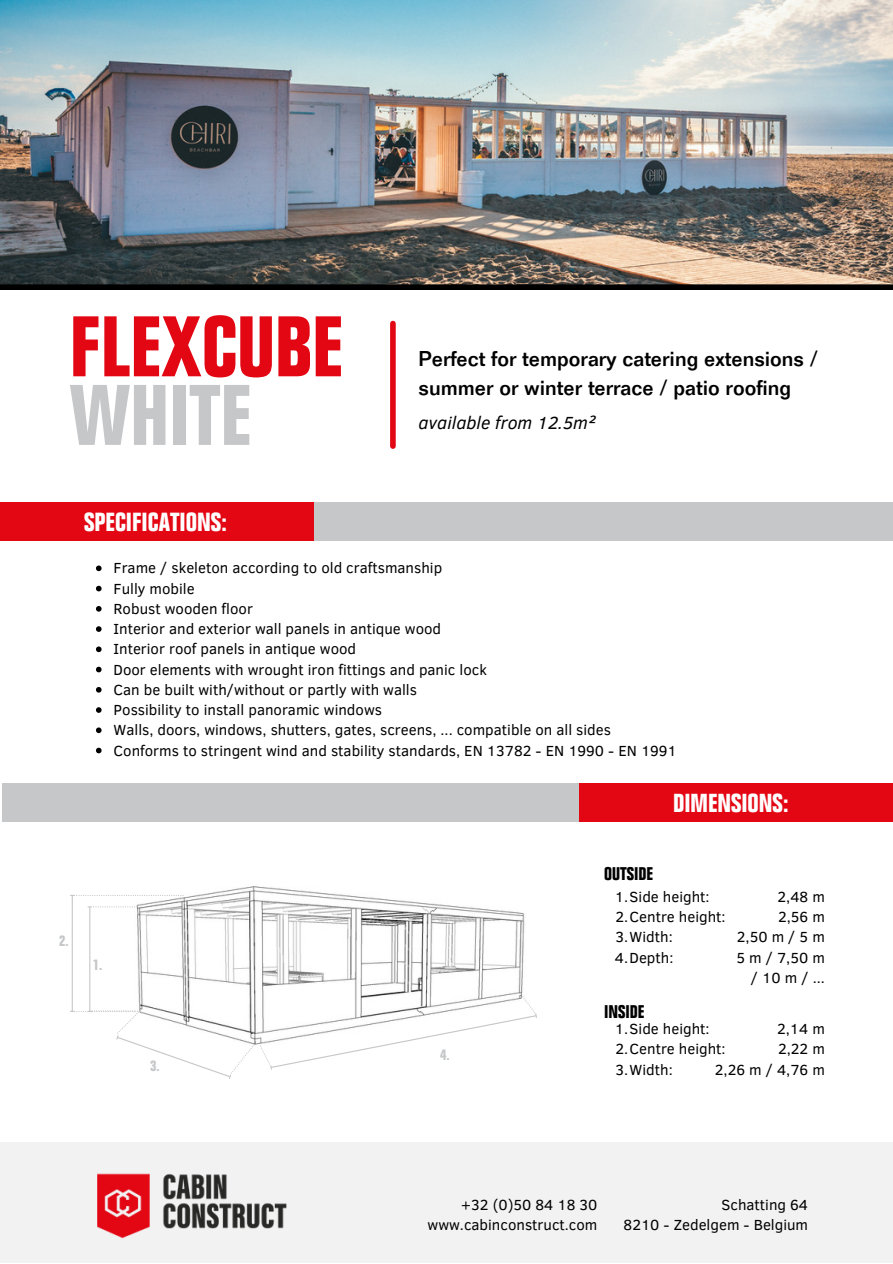
<style>
.page{position:relative;width:893px;height:1264px;background:#fff}
.page>*{position:absolute;margin:0;border:0;box-sizing:border-box;transform-origin:0 0}
.t1{font:700 condensed 83.85px "Folio Std";color:#e30613}
.t2{font:700 condensed 83.85px "Folio Std";color:#c6c7c9}
.t3{font:700 condensed 25.65px "Folio Std";color:#fff}
.t4{font:700 condensed 25.5px "Folio Std";color:#fff}
.t5{font:500 21px/29.2px "Folio Std";color:#000}
.t6{font:italic 18px "Clear Sans";color:#000}
.t7{font:700 condensed 18px "Folio Std";color:#000}
.t8{font:15px/20.2px "Clear Sans";color:#000}
.t9{font:15px/20.2px "Clear Sans";letter-spacing:.135em;color:#000;text-align:right}
.t10{font:700 condensed 15px "Folio Std";color:#c6c7c9}
</style>
<div class="page">
<img style="left:0;top:0;width:892px;height:284px">
<div style="left:0;top:284px;width:892px;height:6px;background:#000"></div>
<div style="left:390px;top:323px;width:5px;height:123px;background:#e30613"></div>
<div style="left:0;top:502px;width:314px;height:38px;background:#e30613"></div>
<div style="left:314px;top:502px;width:578px;height:38px;background:#c6c7c9"></div>
<div style="left:578px;top:783px;width:314px;height:39px;background:#e30613"></div>
<div style="left:2px;top:783px;width:576px;height:39px;background:#c6c7c9"></div>
<svg style="left:96px;top:565px;width:6px;height:6px"></svg>
<svg style="left:96px;top:585px;width:6px;height:6px"></svg>
<svg style="left:96px;top:606px;width:6px;height:5px"></svg>
<svg style="left:96px;top:626px;width:6px;height:6px"></svg>
<svg style="left:96px;top:646px;width:6px;height:6px"></svg>
<svg style="left:96px;top:666px;width:6px;height:6px"></svg>
<svg style="left:96px;top:687px;width:6px;height:5px"></svg>
<svg style="left:96px;top:707px;width:6px;height:6px"></svg>
<svg style="left:96px;top:727px;width:6px;height:6px"></svg>
<svg style="left:96px;top:747px;width:6px;height:6px"></svg>
<img style="left:132px;top:886px;width:393px;height:159px">
<svg style="left:260px;top:996px;width:277px;height:73px"></svg>
<hr style="left:72px;top:895px;width:1px;height:116px;background:#c6c7c9">
<svg style="left:70px;top:894px;width:113px;height:2px"></svg>
<hr style="left:89px;top:907px;width:1px;height:104px;background:#c6c7c9">
<svg style="left:88px;top:906px;width:47px;height:1px"></svg>
<svg style="left:70px;top:1010px;width:184px;height:68px"></svg>
<div style="left:0;top:1141px;width:892px;height:121px;background:#f2f2f3"></div>
<img style="left:97px;top:1173px;width:190px;height:66px">
<h1 class="t1" style="left:70px;top:316px;width:275px">FLEXCUBE</h1>
<h1 class="t2" style="left:70px;top:385px;width:183px">WHITE</h1>
<h2 class="t3" style="left:84px;top:512px;width:144px">SPECIFICATIONS:</h2>
<h3 class="t5" style="left:418px;top:346px;width:401px">Perfect for temporary catering extensions / summer or winter terrace / patio roofing</h3>
<p class="t6" style="left:418px;top:409px;width:179px">available from 12.5m²</p>
<p class="t8" style="left:113px;top:557px;width:564px">Frame / skeleton according to old craftsmanship<br>Fully mobile<br>Robust wooden floor<br>Interior and exterior wall panels in antique wood<br>Interior roof panels in antique wood<br>Door elements with wrought iron fittings and panic lock<br>Can be built with/without or partly with walls<br>Possibility to install panoramic windows<br>Walls, doors, windows, shutters, gates, screens, ... compatible on all sides Conforms to stringent wind and stability standards, EN 13782 - EN 1990 - EN 1991</p>
<p class="t10" style="left:59px;top:935px;width:11px">2.</p>
<p class="t10" style="left:93px;top:959px;width:11px">1.</p>
<p class="t10" style="left:150px;top:1060px;width:11px">3.</p>
<p class="t10" style="left:440px;top:1049px;width:11px">4.</p>
<h3 class="t4" style="left:673px;top:794px;width:117px">DIMENSIONS:</h3>
<p class="t7" style="left:604px;top:867px;width:50px">OUTSIDE</p>
<p class="t8" style="left:614px;top:885px;width:112px">1.Side height:<br>2.Centre height:<br>3.Width:<br>4.Depth:</p>
<p class="t7" style="left:604px;top:1004px;width:42px">INSIDE</p>
<p class="t9" style="left:736px;top:885px;width:90px">2,48 m<br>2,56 m<br>2,50m/5m<br>5m/7,50m /10m/...</p>
<p class="t8" style="left:614px;top:1017px;width:112px">1.Side height:<br>2.Centre height:<br>3.Width:</p>
<p class="t8" style="left:715px;top:1017px;width:111px;text-align:right">2,14 m<br>2,22 m<br>2,26 m / 4,76 m</p>
<p class="t8" style="left:427px;top:1193px;width:171px;text-align:right">+32 (0)50 84 18 30 www.cabinconstruct.com</p>
<p class="t8" style="left:623px;top:1193px;width:186px;text-align:right">Schatting 64<br>8210 - Zedelgem - Belgium</p>
</div>
